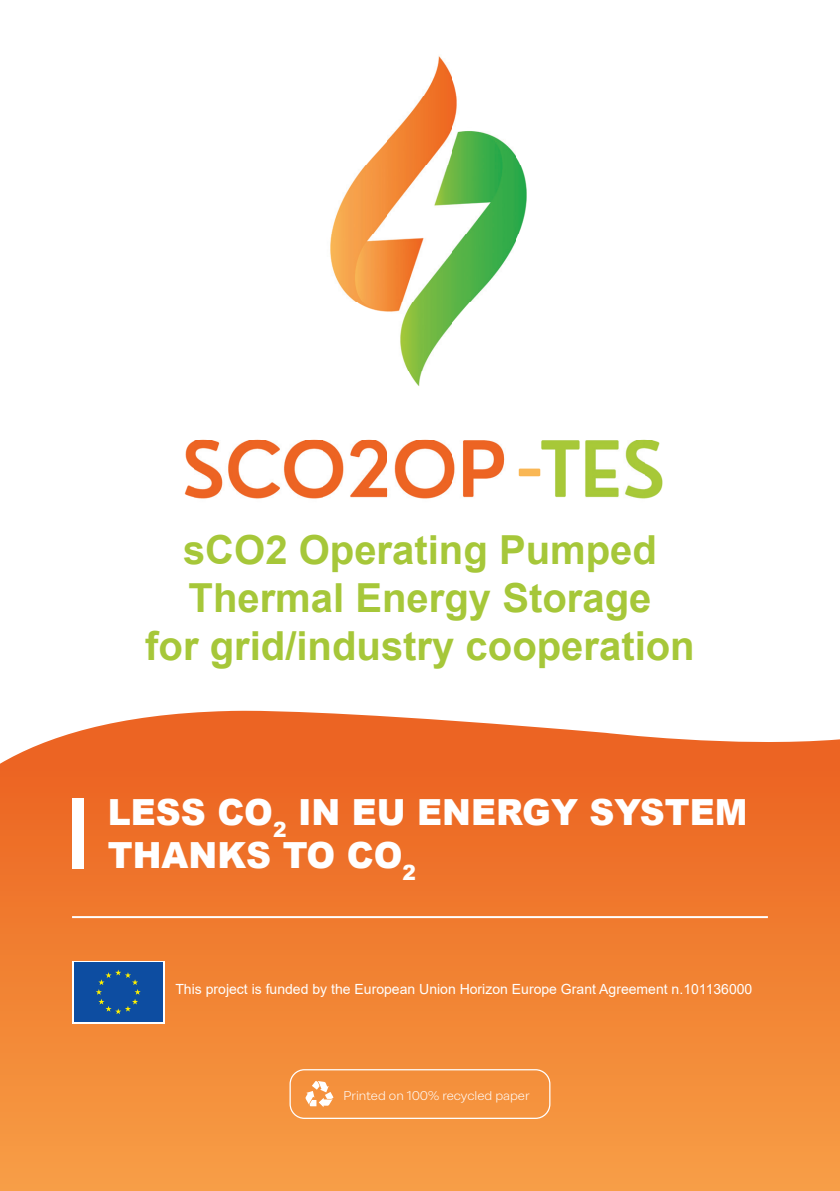
<style>
.page{position:relative;width:840px;height:1191px;background:#fff}
.page>*{position:absolute;margin:0;border:0;box-sizing:border-box;transform-origin:0 0}
.t1{font:700 40px/48px "Arial";color:#a6c739;text-align:center}
.t2{font:900 36px/43.2px "Arial";color:#fff;scale:.96 1}
.t3{font:14px "Arial";color:#fff}
.t4{font:300 12.6px "RB Rational Neue";color:#fff}
</style>
<div class="page">
<svg style="left:0;top:711px;width:839px;height:480px;background:#f18339"></svg>
<img style="left:184px;top:56px;width:479px;height:443px">
<div style="left:72px;top:797px;width:11px;height:71px;background:#fff"></div>
<svg style="left:72px;top:960px;width:92px;height:63px"></svg>
<div style="left:74px;top:962px;width:89px;height:59px;background:#0d4da1"></div>
<svg style="left:96px;top:969px;width:45px;height:45px"></svg>
<hr style="left:72px;top:916px;width:695px;height:2px;background:#fff">
<div style="left:289px;top:1069px;width:261px;height:50px;border:1px solid #fff;border-radius:14px"></div>
<svg style="left:305px;top:1080px;width:28px;height:27px"></svg>
<h1 class="t1" style="left:145px;top:526px;width:550px">sCO2 Operating Pumped<br>Thermal Energy Storage<br>for grid/industry cooperation</h1>
<h2 class="t2" style="left:108px;top:789px;width:667px">LESS CO<sub>2</sub> IN EU ENERGY SYSTEM<br>THANKS TO CO<sub>2</sub></h2>
<p class="t3" style="left:175px;top:979px;width:578px">This project is funded by the European Union Horizon Europe Grant Agreement n.101136000</p>
<p class="t4" style="left:343px;top:1088px;width:187px">Printed on 100% recycled paper</p>
</div>
